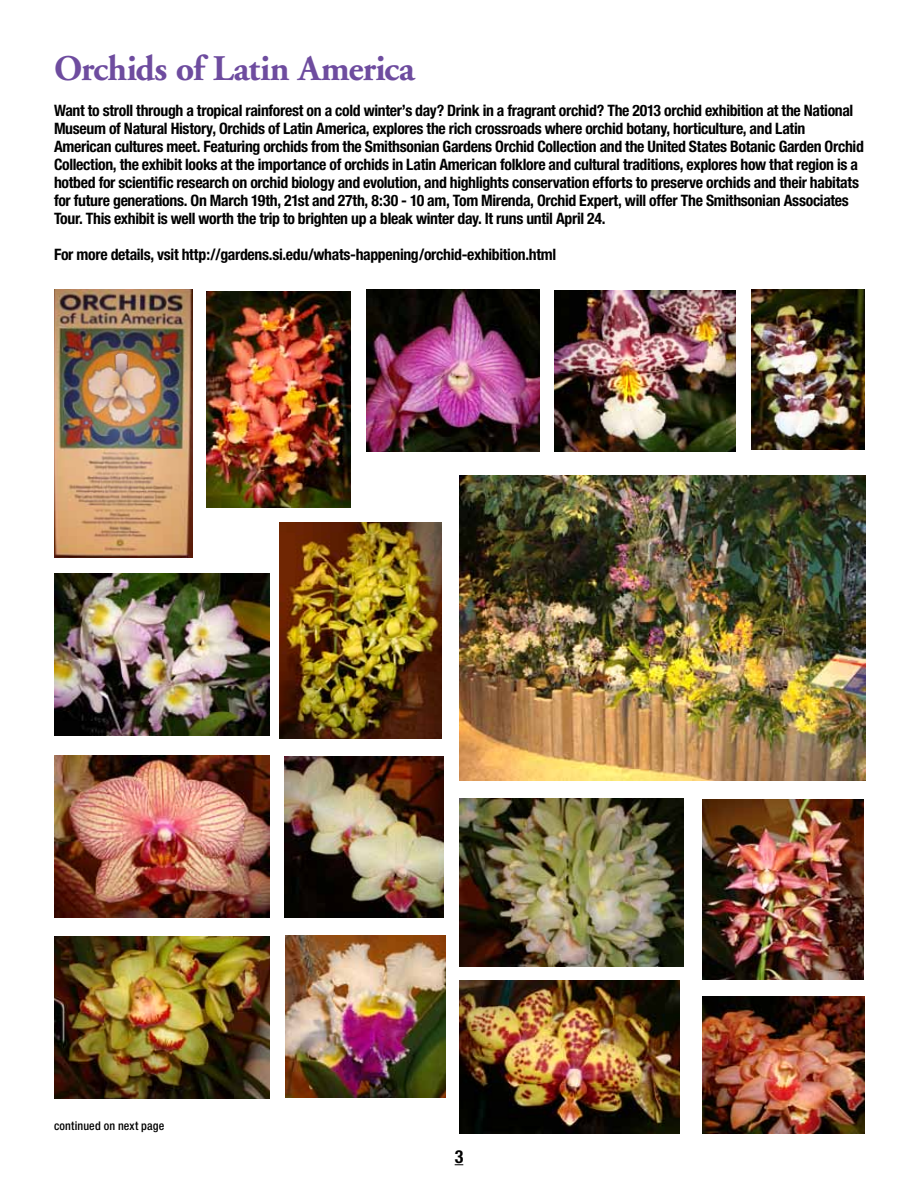
<style>
.page{position:relative;width:918px;height:1188px;background:#fff}
.page>*{position:absolute;margin:0;border:0;box-sizing:border-box;transform-origin:0 0}
.t1{font:700 36px "Adobe Garamond";letter-spacing:-.02em;color:#6e4c9f}
.t2{font:700 condensed 18px "Helvetica Neue";color:#000}
.t3{font:700 condensed 15.75px/18px "Helvetica Neue";letter-spacing:-.02em;color:#000}
.t4{font:500 condensed 12px "Helvetica Neue";letter-spacing:.015em;color:#000}
</style>
<div class="page">
<img style="left:54px;top:289px;width:138px;height:268px">
<img style="left:459px;top:798px;width:225px;height:168px">
<img style="left:285px;top:935px;width:161px;height:162px">
<img style="left:54px;top:937px;width:216px;height:162px">
<img style="left:459px;top:981px;width:220px;height:153px">
<img style="left:284px;top:756px;width:160px;height:162px">
<img style="left:54px;top:755px;width:216px;height:162px">
<img style="left:702px;top:799px;width:162px;height:181px">
<img style="left:280px;top:523px;width:162px;height:216px">
<img style="left:54px;top:574px;width:216px;height:162px">
<img style="left:554px;top:290px;width:182px;height:161px">
<img style="left:366px;top:289px;width:174px;height:162px">
<img style="left:206px;top:291px;width:145px;height:216px">
<img style="left:459px;top:476px;width:406px;height:304px">
<img style="left:703px;top:996px;width:161px;height:138px">
<img style="left:752px;top:289px;width:112px;height:160px">
<h1 class="t1" style="left:54px;top:49px;width:362px">Orchids of Latin America</h1>
<p class="t3" style="left:54px;top:102px;width:811px">Want to stroll through a tropical rainforest on a cold winter’s day? Drink in a fragrant orchid? The 2013 orchid exhibition at the National Museum of Natural History, Orchids of Latin America, explores the rich crossroads where orchid botany, horticulture, and Latin American cultures meet. Featuring orchids from the Smithsonian Gardens Orchid Collection and the United States Botanic Garden Orchid Collection, the exhibit looks at the importance of orchids in Latin American folklore and cultural traditions, explores how that region is a hotbed for scientific research on orchid biology and evolution, and highlights conservation efforts to preserve orchids and their habitats for future generations. On March 19th, 21st and 27th, 8:30 - 10 am, Tom Mirenda, Orchid Expert, will offer The Smithsonian Associates Tour. This exhibit is well worth the trip to brighten up a bleak winter day. It runs until April 24.</p>
<p class="t3" style="left:54px;top:246px;width:504px">For more details, vsit http://gardens.si.edu/whats-happening/orchid-exhibition.html</p>
<p class="t4" style="left:54px;top:1118px;width:112px">continued on next page</p>
<p class="t2" style="left:455px;top:1146px;width:10px">3</p>
</div>
